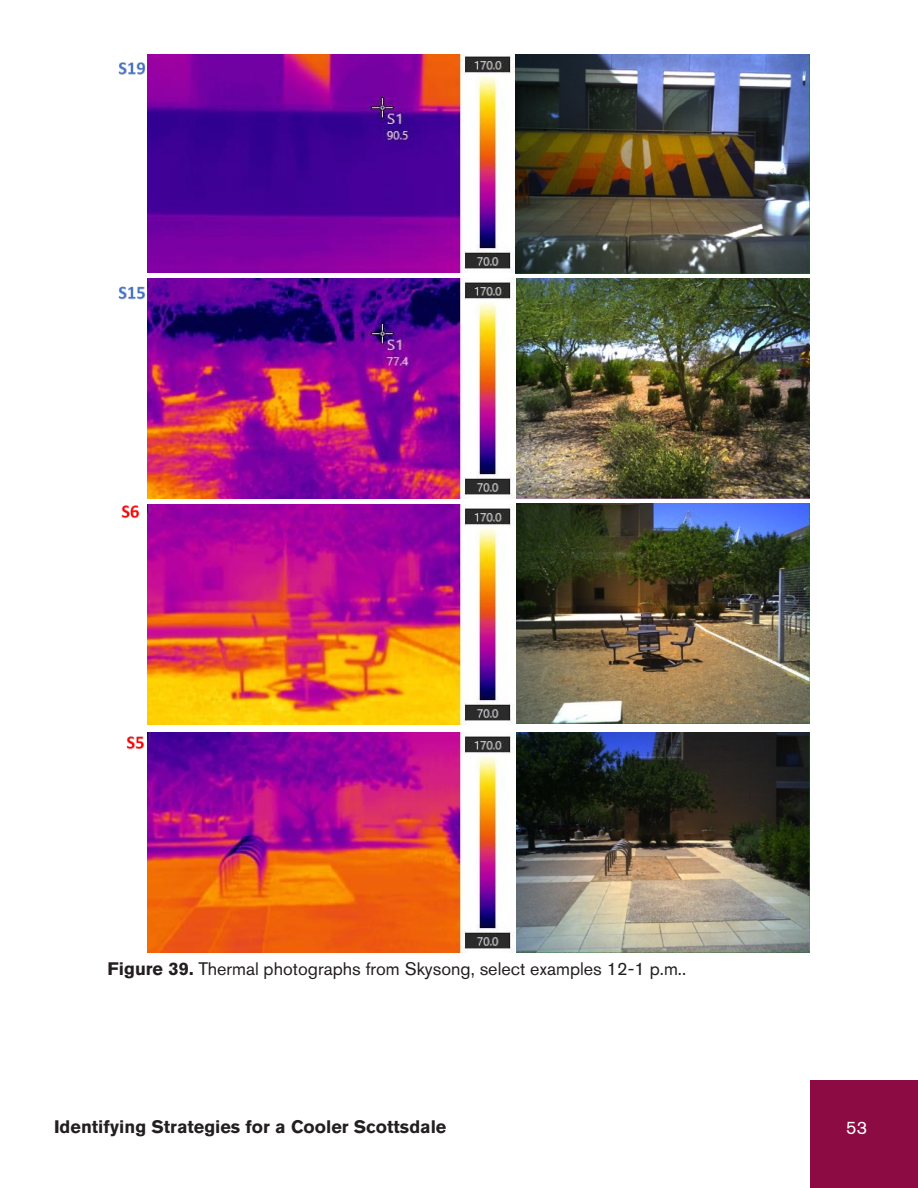
<style>
.page{position:relative;width:918px;height:1188px;background:#fff}
.page>*{position:absolute;margin:0;border:0;box-sizing:border-box;transform-origin:0 0}
.t1{font:18px "Akzidenz Grotesk Pro";color:#231f20}
.t2{font:700 18px "Akzidenz Grotesk Pro";color:#231f20}
.t3{font:18px "Akzidenz Grotesk Pro";color:#fff}
.s1{font-weight:700}
</style>
<div class="page">
<div style="left:810px;top:1080px;width:108px;height:108px;background:#8c0b42"></div>
<img style="left:118px;top:286px;width:16px;height:14px">
<img style="left:134px;top:281px;width:14px;height:22px">
<img style="left:118px;top:62px;width:16px;height:13px">
<img style="left:134px;top:57px;width:14px;height:22px">
<img style="left:161px;top:504px;width:92px;height:1px">
<img style="left:121px;top:505px;width:7px;height:14px">
<img style="left:128px;top:504px;width:33px;height:19px">
<img style="left:126px;top:736px;width:7px;height:14px">
<img style="left:133px;top:732px;width:15px;height:22px">
<img style="left:148px;top:505px;width:366px;height:220px">
<img style="left:517px;top:504px;width:293px;height:220px">
<img style="left:517px;top:732px;width:293px;height:220px">
<img style="left:148px;top:732px;width:366px;height:220px">
<img style="left:148px;top:54px;width:366px;height:219px">
<img style="left:148px;top:278px;width:366px;height:220px">
<img style="left:517px;top:278px;width:293px;height:221px">
<img style="left:516px;top:54px;width:294px;height:219px">
<p class="t1" style="left:108px;top:957px;width:580px"><span class="s1">Figure 39.</span> Thermal photographs from Skysong, select examples 12-1 p.m..</p>
<p class="t2" style="left:54px;top:1115px;width:394px">Identifying Strategies for a Cooler Scottsdale</p>
<p class="t3" style="left:846px;top:1116px;width:22px">53</p>
</div>
